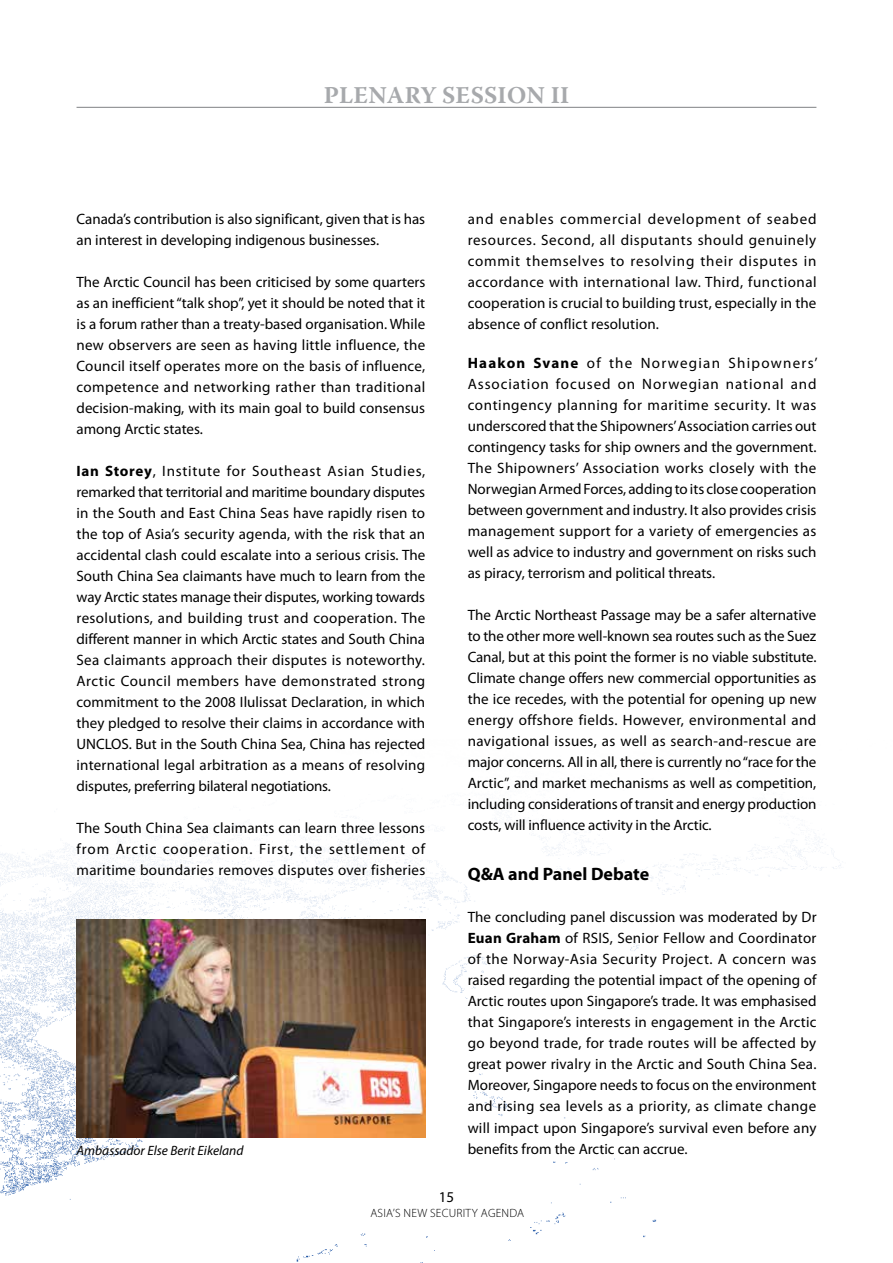
<style>
.page{position:relative;width:893px;height:1263px;background:#fff}
.page>*{position:absolute;margin:0;border:0;box-sizing:border-box;transform-origin:0 0}
.t1{font:700 24px "Warnock Pro";letter-spacing:.015em;color:#a7a9ac}
.t2{font:700 18px "Myriad Pro";color:#000}
.t3{font:15px/21px "Myriad Pro";color:#000;text-align:justify}
.t4{font:italic 13.5px "Myriad Pro";color:#000}
.t5{font:300 12px "Myriad Pro";letter-spacing:.02em;color:#000}
.s1{font-weight:700}
</style>
<div class="page">
<img style="left:0;top:826px;width:841px;height:437px">
<hr style="left:77px;top:107px;width:739px;height:1px;background:#808285">
<img style="left:77px;top:919px;width:348px;height:218px">
<h1 class="t1" style="left:324px;top:80px;width:237px">PLENARY SESSION II</h1>
<p class="t3" style="left:77px;top:208px;width:350px">Canada’s contribution is also significant, given that is has an interest in developing indigenous businesses.</p>
<p class="t3" style="left:77px;top:271px;width:350px">The Arctic Council has been criticised by some quarters as an inefficient “talk shop”, yet it should be noted that it is a forum rather than a treaty-based organisation. While new observers are seen as having little influence, the Council itself operates more on the basis of influence, competence and networking rather than traditional decision-making, with its main goal to build consensus among Arctic states.</p>
<p class="t3" style="left:77px;top:460px;width:350px"><span class="s1">Ian Storey</span>, Institute for Southeast Asian Studies, remarked that territorial and maritime boundary disputes in the South and East China Seas have rapidly risen to the top of Asia’s security agenda, with the risk that an accidental clash could escalate into a serious crisis. The South China Sea claimants have much to learn from the way Arctic states manage their disputes, working towards resolutions, and building trust and cooperation. The different manner in which Arctic states and South China Sea claimants approach their disputes is noteworthy.<br>Arctic Council members have demonstrated strong commitment to the 2008 Ilulissat Declaration, in which they pledged to resolve their claims in accordance with UNCLOS. But in the South China Sea, China has rejected international legal arbitration as a means of resolving disputes, preferring bilateral negotiations.</p>
<p class="t3" style="left:77px;top:817px;width:350px">The South China Sea claimants can learn three lessons from Arctic cooperation. First, the settlement of maritime boundaries removes disputes over fisheries</p>
<p class="t3" style="left:468px;top:208px;width:350px">and enables commercial development of seabed resources. Second, all disputants should genuinely commit themselves to resolving their disputes in accordance with international law. Third, functional cooperation is crucial to building trust, especially in the absence of conflict resolution.</p>
<p class="t3" style="left:468px;top:352px;width:351px"><span class="s1">Haakon Svane</span> of the Norwegian Shipowners’ Association focused on Norwegian national and contingency planning for maritime security. It was underscored that the Shipowners’ Association carries out contingency tasks for ship owners and the government.<br>The Shipowners’ Association works closely with the Norwegian Armed Forces, adding to its close cooperation between government and industry. It also provides crisis management support for a variety of emergencies as well as advice to industry and government on risks such as piracy, terrorism and political threats.</p>
<p class="t3" style="left:468px;top:604px;width:350px">The Arctic Northeast Passage may be a safer alternative to the other more well-known sea routes such as the Suez Canal, but at this point the former is no viable substitute.<br>Climate change offers new commercial opportunities as the ice recedes, with the potential for opening up new energy offshore fields. However, environmental and navigational issues, as well as search-and-rescue are major concerns. All in all, there is currently no “race for the Arctic”, and market mechanisms as well as competition, including considerations of transit and energy production costs, will influence activity in the Arctic.</p>
<p class="t2" style="left:468px;top:863px;width:183px">Q&amp;A and Panel Debate</p>
<p class="t3" style="left:468px;top:907px;width:350px">The concluding panel discussion was moderated by Dr <span class="s1">Euan Graham</span> of RSIS, Senior Fellow and Coordinator of the Norway-Asia Security Project. A concern was raised regarding the potential impact of the opening of Arctic routes upon Singapore’s trade. It was emphasised that Singapore’s interests in engagement in the Arctic go beyond trade, for trade routes will be affected by great power rivalry in the Arctic and South China Sea.<br>Moreover, Singapore needs to focus on the environment and rising sea levels as a priority, as climate change will impact upon Singapore’s survival even before any</p>
<p class="t4" style="left:77px;top:1142px;width:169px">Ambassador Else Berit Eikeland</p>
<p class="t3" style="left:468px;top:1138px;width:221px">benefits from the Arctic can accrue.</p>
<p class="t3" style="left:439px;top:1186px;width:17px">15</p>
<p class="t5" style="left:370px;top:1205px;width:155px">ASIA’S NEW SECURITY AGEN DA</p>
</div>
